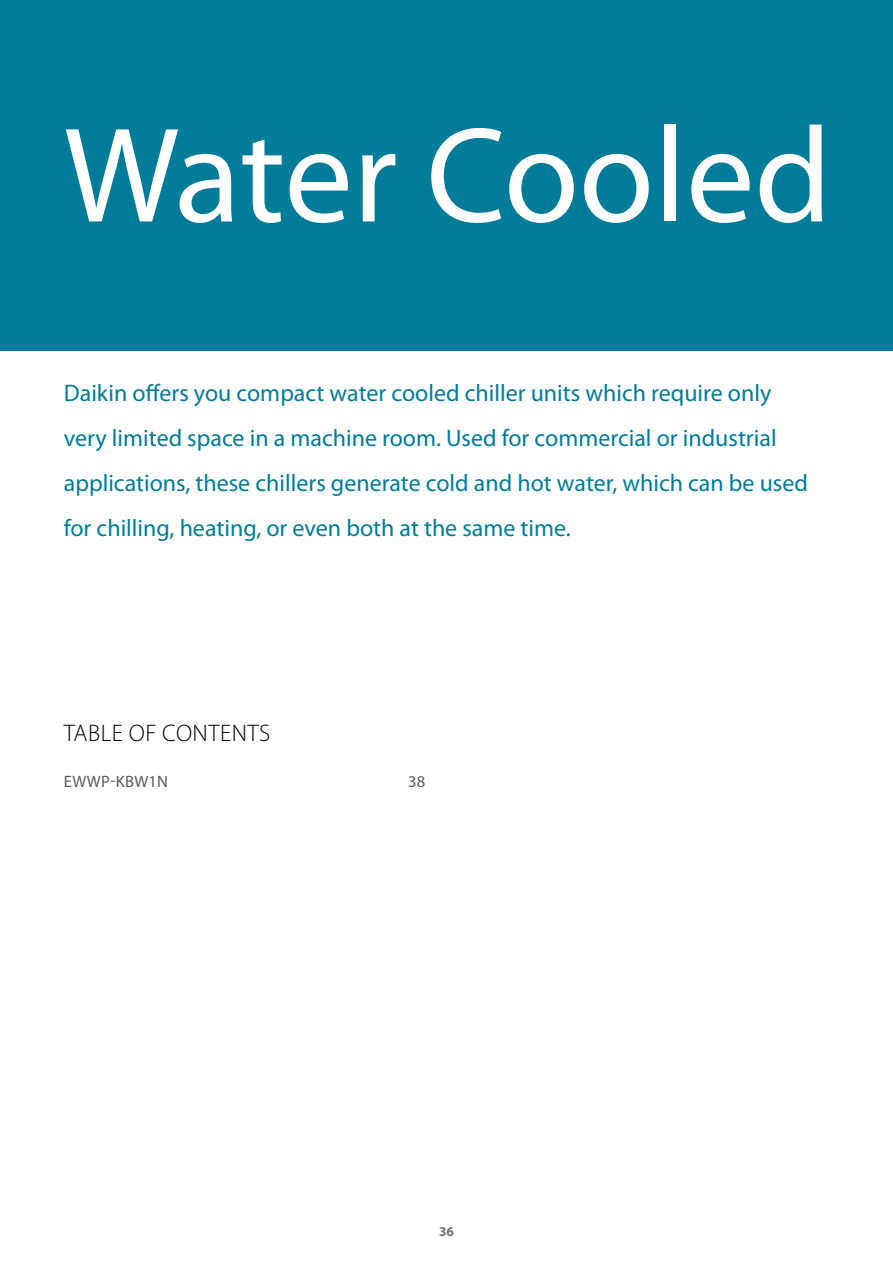
<style>
.page{position:relative;width:893px;height:1263px;background:#fff}
.page>*{position:absolute;margin:0;border:0;box-sizing:border-box;transform-origin:0 0}
.t1{font:136.5px "Myriad Pro";color:#fff}
.t2{font:24px/45px "Myriad Pro";color:#007c99}
.t3{font:300 24px "Myriad Pro";letter-spacing:.02em;color:#000}
.t4{font:16.5px "Myriad Pro";letter-spacing:.02em;color:#5a5b5d}
.t5{font:700 13.5px "Myriad Pro";color:#707172}
</style>
<div class="page">
<div style="left:0;top:0;width:893px;height:351px;background:#007c99"></div>
<h1 class="t1" style="left:64px;top:91px;width:769px">Water Cooled</h1>
<p class="t2" style="left:64px;top:370px;width:746px">Daikin offers you compact water cooled chiller units which require only very limited space in a machine room. Used for commercial or industrial applications, these chillers generate cold and hot water, which can be used for chilling, heating, or even both at the same time.</p>
<p class="t3" style="left:64px;top:718px;width:13px">TABL</p>
<p class="t3" style="left:112px;top:718px;width:160px">E OF CO NTENTS</p>
<p class="t4" style="left:64px;top:772px;width:64px">EWwp-kbw</p>
<p class="t4" style="left:148px;top:772px;width:15px">1n</p>
<p class="t4" style="left:408px;top:772px;width:18px">38</p>
<p class="t5" style="left:439px;top:1223px;width:16px">36</p>
</div>
